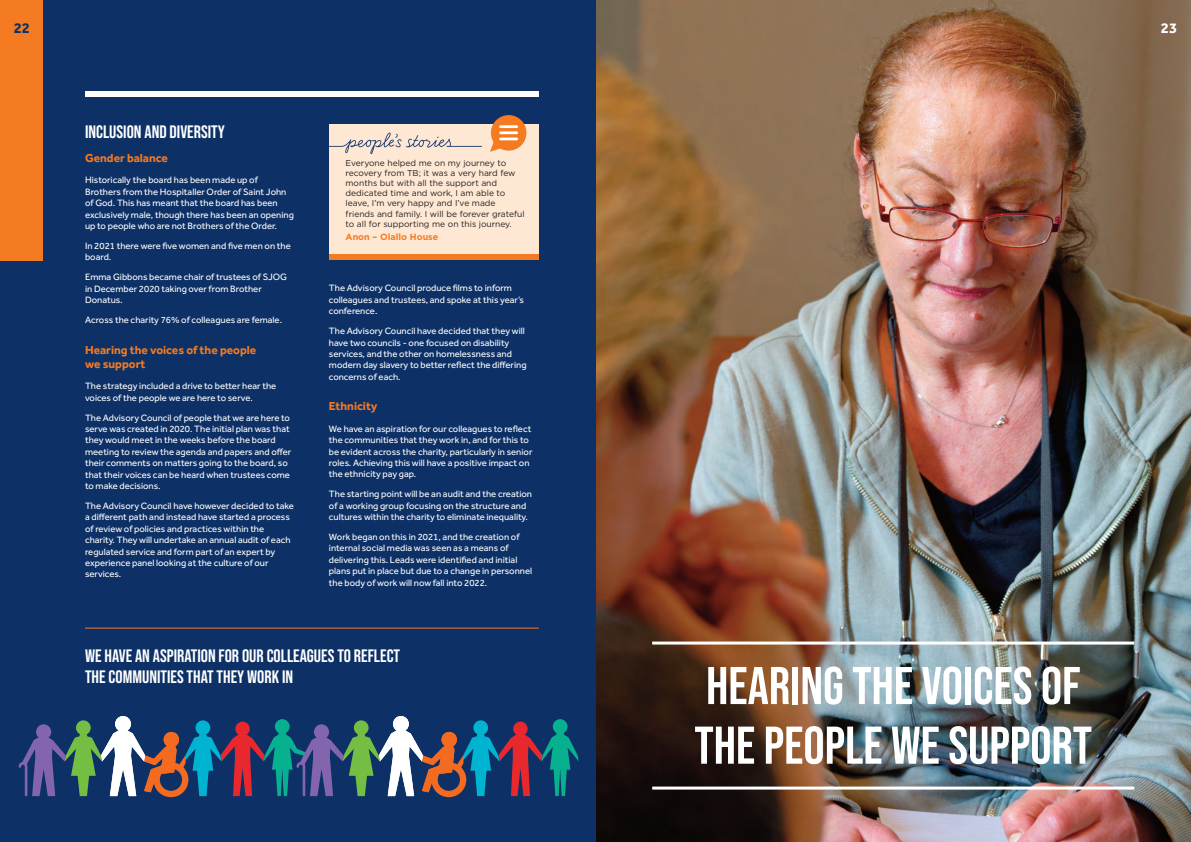
<style>
.page{position:relative;width:1191px;height:842px;background:#fff}
.page>*{position:absolute;margin:0;border:0;box-sizing:border-box;transform-origin:0 0}
.t1{font:53px/59.6px "Bebas Neue";color:#fff}
.t2{font:18px/21.6px "Bebas Neue";color:#fff}
.t3{font:700 15px "Effra";color:#0d3166}
.t4{font:700 15px "Effra";color:#fff}
.t5{font:700 12px/14.4px "Effra";color:#f47b21}
.t6{font:9.5px/11.4px "Effra";color:#fff}
.t7{font:700 9px "Gotham";color:#f47b21}
.t8{font:8.5px/10.2px "Gotham";color:#231f20}
</style>
<div class="page">
<img style="left:595px;top:0;width:596px;height:842px">
<div style="left:0;top:0;width:595px;height:842px;background:#0d3166"></div>
<div style="left:0;top:0;width:43px;height:261px;background:#f47b21"></div>
<div style="left:85px;top:91px;width:454px;height:6px;background:#fff"></div>
<div style="left:115px;top:716px;width:16px;height:16px;background:#fff;border-radius:50%"></div>
<div style="left:235px;top:722px;width:15px;height:14px;background:#e9282d;border-radius:50%"></div>
<div style="left:36px;top:724px;width:15px;height:15px;background:#8265ac;border-radius:50%"></div>
<div style="left:76px;top:720px;width:15px;height:15px;background:#74bf43;border-radius:50%"></div>
<div style="left:195px;top:720px;width:15px;height:15px;background:#00b4d1;border-radius:50%"></div>
<div style="left:275px;top:719px;width:15px;height:15px;background:#07b190;border-radius:50%"></div>
<div style="left:393px;top:716px;width:16px;height:16px;background:#fff;border-radius:50%"></div>
<div style="left:513px;top:722px;width:14px;height:14px;background:#e9282d;border-radius:50%"></div>
<div style="left:314px;top:724px;width:15px;height:15px;background:#8265ac;border-radius:50%"></div>
<div style="left:354px;top:720px;width:14px;height:15px;background:#74bf43;border-radius:50%"></div>
<div style="left:473px;top:720px;width:15px;height:15px;background:#00b4d1;border-radius:50%"></div>
<div style="left:553px;top:719px;width:14px;height:15px;background:#07b190;border-radius:50%"></div>
<svg style="left:19px;top:730px;width:560px;height:67px"></svg>
<hr style="left:85px;top:628px;width:454px;height:1px;background:#f47b21">
<div style="left:329px;top:124px;width:210px;height:132px;background:#fee8d4"></div>
<div style="left:329px;top:254px;width:210px;height:6px;background:#f47b21"></div>
<div style="left:491px;top:115px;width:35px;height:36px;background:#f47b21;border-radius:50%"></div>
<hr style="left:499px;top:125px;width:19px;height:3px;background:#fff">
<hr style="left:499px;top:131px;width:19px;height:3px;background:#fff">
<svg style="left:490px;top:138px;width:28px;height:14px"></svg>
<hr style="left:652px;top:786px;width:482px;height:3px;background:#fff">
<hr style="left:652px;top:641px;width:482px;height:3px;background:#fff">
<img style="left:329px;top:132px;width:152px;height:23px">
<h3 class="t3" style="left:14px;top:19px;width:18px">22</h3>
<h2 class="t2" style="left:85px;top:120px;width:141px">INCLUSION AND DIVERSITY</h2>
<p class="t5" style="left:85px;top:151px;width:84px">Gender balance</p>
<p class="t6" style="left:85px;top:174px;width:210px">Historically the board has been made up of Brothers from the Hospitaller order of Saint John of god. this has meant that the board has been exclusively male, though there has been an opening up to people who are not Brothers of the order.</p>
<p class="t6" style="left:85px;top:240px;width:207px">in 2021 there were five women and five men on the board.</p>
<p class="t6" style="left:85px;top:271px;width:203px">emma gibbons became chair of trustees of SJog in December 2020 taking over from Brother<br>Donatus.</p>
<p class="t6" style="left:85px;top:314px;width:199px">Across the charity 76% of colleagues are female.</p>
<p class="t5" style="left:85px;top:342px;width:173px">Hearing the voices of the people we support</p>
<p class="t6" style="left:85px;top:380px;width:193px">the strategy included a drive to better hear the voices of the people we are here to serve.</p>
<p class="t6" style="left:85px;top:412px;width:208px">the Advisory Council of people that we are here to serve was created in 2020. the initial plan was that they would meet in the weeks before the board meeting to review the agenda and papers and offer their comments on matters going to the board, so that their voices can be heard when trustees come to make decisions.</p>
<p class="t6" style="left:85px;top:500px;width:210px">the Advisory Council have however decided to take a different path and instead have started a process of review of policies and practices within the charity. they will undertake an annual audit of each regulated service and form part of an expert by experience panel looking at the culture of our services.</p>
<p class="t8" style="left:345px;top:158px;width:181px">Everyone helped me on my journey to recovery from TB; it was a very hard few months but with all the support and dedicated time and work, I am able to leave, I’m very happy and I’ve made friends and family. I will be forever grateful to all for supporting me on this journey.</p>
<p class="t7" style="left:345px;top:232px;width:94px">Anon – Olallo House</p>
<p class="t6" style="left:329px;top:282px;width:197px">the Advisory Council produce films to inform colleagues and trustees, and spoke at this year’s conference.</p>
<p class="t6" style="left:329px;top:325px;width:199px">the Advisory Council have decided that they will have two councils - one focused on disability services, and the other on homelessness and modern day slavery to better reflect the differing concerns of each.</p>
<p class="t5" style="left:329px;top:399px;width:50px">Ethnicity</p>
<p class="t6" style="left:329px;top:423px;width:205px">We have an aspiration for our colleagues to reflect the communities that they work in, and for this to be evident across the charity, particularly in senior roles. Achieving this will have a positive impact on the ethnicity pay gap.</p>
<p class="t6" style="left:329px;top:488px;width:205px">the starting point will be an audit and the creation of a working group focusing on the structure and cultures within the charity to eliminate inequality.</p>
<p class="t6" style="left:329px;top:531px;width:205px">Work began on this in 2021, and the creation of internal social media was seen as a means of delivering this. Leads were identified and initial plans put in place but due to a change in personnel the body of work will now fall into 2022.</p>
<h2 class="t2" style="left:85px;top:644px;width:316px">WE HAVE AN ASPIRATION FOR OUR COLLEAGUES TO REFLECT<br>THE COMMUNITIES THAT THEY WORK IN</h2>
<h3 class="t4" style="left:1161px;top:19px;width:18px">23</h3>
<h1 class="t1" style="left:694px;top:655px;width:399px">HEARING THE VOICES OF<br>THE PEOPLE WE SUPPORT</h1>
</div>
